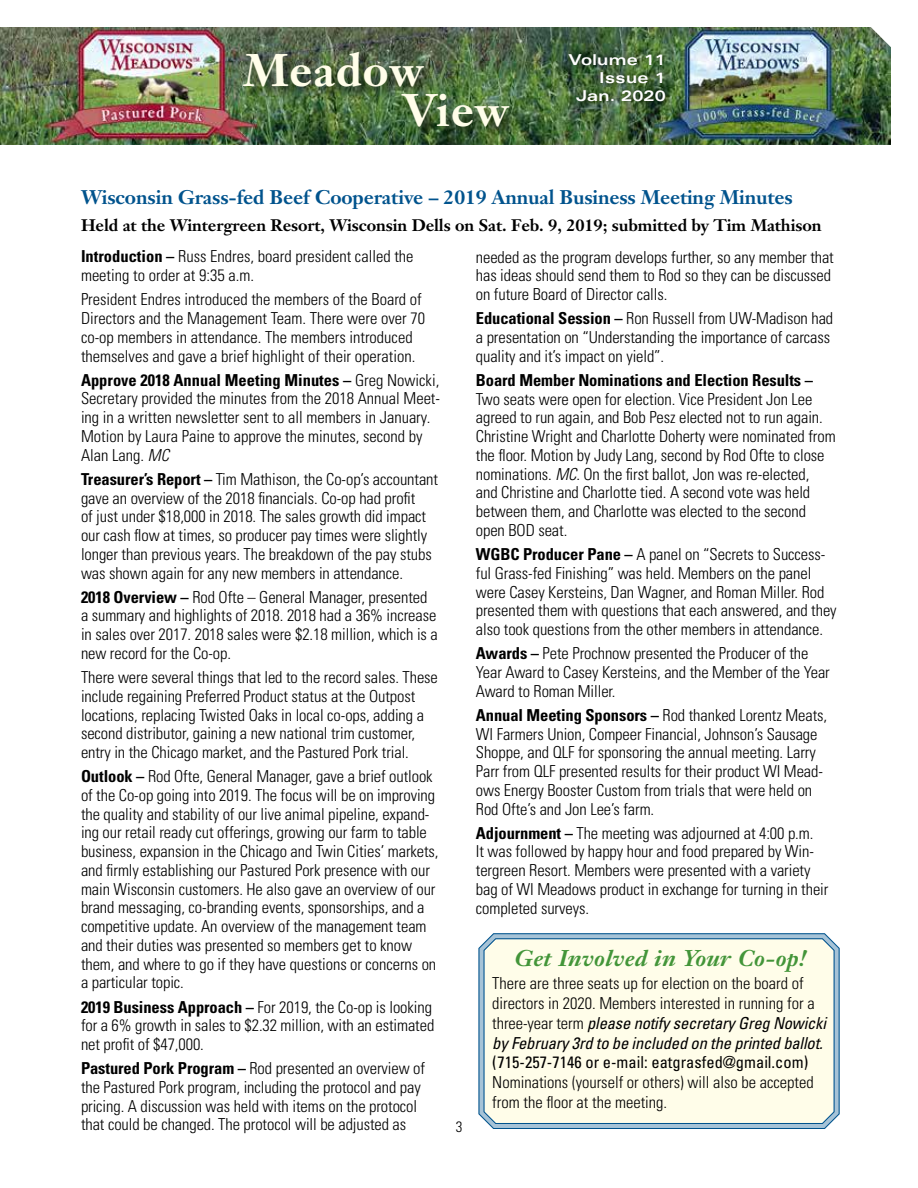
<style>
.page{position:relative;width:918px;height:1188px;background:#fff}
.page>*{position:absolute;margin:0;border:0;box-sizing:border-box;transform-origin:0 0}
.t1{font:700 45px "Janson Text";letter-spacing:.02em;color:#fffde9}
.t2{font:italic 700 22.5px "Janson Text";letter-spacing:.01em;color:#439539;scale:1.05 1}
.t3{font:700 19.5px "Janson Text";letter-spacing:-.005em;color:#00538d}
.t4{font:300 condensed 16.5px/18.8px "Univers";letter-spacing:-.005em;color:#000}
.t5{font:700 16.5px "Janson Text";letter-spacing:-.005em;color:#000}
.t6{font:condensed 16.5px "Univers";color:#000}
.t7{font:700 condensed 16.5px "Univers";letter-spacing:-.005em;color:#000}
.t8{font:700 expanded 15px/18px "Univers";letter-spacing:.025em;color:#fff;text-align:right}
.t9{font:300 condensed 15px "Univers";color:#000}
.s1{font-weight:700}
.s2{font-style:italic}
.s3{font-weight:400;font-style:italic}
</style>
<div class="page">
<img style="left:0;top:27px;width:891px;height:118px">
<div style="left:562px;top:46px;width:111px;height:62px;background:#000;opacity:.75"></div>
<div style="left:242px;top:50px;width:283px;height:92px;background:#000;opacity:.75"></div>
<svg style="left:478px;top:933px;width:362px;height:196px;background:#f5f6e6"></svg>
<div style="left:483px;top:938px;width:352px;height:186px;border:1px solid #00538d;border-radius:12px"></div>
<h1 class="t1" style="left:243px;top:41px;width:182px">Meadow</h1>
<h1 class="t1" style="left:402px;top:82px;width:108px">View</h1>
<p class="t8" style="left:568px;top:50px;width:99px">Volume 11<br>Issue 1</p>
<p class="t8" style="left:553px;top:52px;width:100px">Volume 10<br>Issue 1<br>Jan. 2019</p>
<p class="t8" style="left:576px;top:86px;width:91px">Jan. 2020</p>
<p class="t3" style="left:81px;top:185px;width:713px">Wisconsin Grass-fed Beef Cooperative – 2019 Annual Business Meeting Minutes</p>
<p class="t5" style="left:81px;top:214px;width:742px">Held at the Wintergreen Resort, Wisconsin Dells on Sat. Feb. 9, 2019; submitted by Tim Mathison</p>
<p class="t4" style="left:81px;top:247px;width:334px"><span class="s1">Introduction –</span> Russ Endres, board president called the meeting to order at 9:35 a.m.</p>
<p class="t4" style="left:81px;top:290px;width:346px">President Endres introduced the members of the Board of Directors and the Management Team. There were over 70 co-op members in attendance. The members introduced themselves and gave a brief highlight of their operation.</p>
<p class="t4" style="left:81px;top:370px;width:361px"><span class="s1">Approve 2018 Annual Meeting Minutes –</span> Greg Nowicki, Secretary provided the minutes from the 2018 Annual Meet&shy;ing in a written newsletter sent to all members in January.<br>Motion by Laura Paine to approve the minutes, second by Alan Lang. <span class="s2">MC</span></p>
<p class="t4" style="left:81px;top:469px;width:359px"><span class="s1">Treasurer’s Report –</span> Tim Mathison, the Co-op’s accountant gave an overview of the 2018 financials. Co-op had profit<br>of just under $18,000 in 2018. The sales growth did impact our cash flow at times, so producer pay times were slightly longer than previous years. The breakdown of the pay stubs was shown again for any new members in attendance.</p>
<p class="t4" style="left:81px;top:587px;width:358px"><span class="s1">2018 Overview –</span> Rod Ofte – General Manager, presented a summary and highlights of 2018. 2018 had a 36% increase in sales over 2017. 2018 sales were $2.18 million, which is a new record for the Co-op.</p>
<p class="t4" style="left:81px;top:668px;width:358px">There were several things that led to the record sales. These include regaining Preferred Product status at the Outpost locations, replacing Twisted Oaks in local co-ops, adding a second distributor, gaining a new national trim customer, entry in the Chicago market, and the Pastured Pork trial.</p>
<p class="t4" style="left:81px;top:767px;width:359px"><span class="s1">Outlook –</span> Rod Ofte, General Manager, gave a brief outlook of the Co-op going into 2019. The focus will be on improving the quality and stability of our live animal pipeline, expand&shy;ing our retail ready cut offerings, growing our farm to table business, expansion in the Chicago and Twin Cities’ markets, and firmly establishing our Pastured Pork presence with our main Wisconsin customers. He also gave an overview of our brand messaging, co-branding events, sponsorships, and a competitive update. An overview of the management team and their duties was presented so members get to know them, and where to go if they have questions or concerns on a particular topic.</p>
<p class="t4" style="left:81px;top:997px;width:355px"><span class="s1">2019 Business Approach –</span> For 2019, the Co-op is looking for a 6% growth in sales to $2.32 million, with an estimated net profit of $47,000.</p>
<p class="t4" style="left:81px;top:1059px;width:346px"><span class="s1">Pastured Pork Program –</span> Rod presented an overview of the Pastured Pork program, including the protocol and pay pricing. A discussion was held with items on the protocol that could be changed. The protocol will be adjusted as</p>
<p class="t4" style="left:476px;top:247px;width:360px">needed as the program develops further, so any member that has ideas should send them to Rod so they can be discussed on future Board of Director calls.</p>
<p class="t4" style="left:476px;top:309px;width:359px"><span class="s1">Educational Session –</span> Ron Russell from UW-Madison had a presentation on “Understanding the importance of carcass quality and it’s impact on yield”.</p>
<p class="t7" style="left:476px;top:370px;width:339px">Board Member Nominations and Election Results –</p>
<p class="t4" style="left:476px;top:389px;width:361px">Two seats were open for election. Vice President Jon Lee agreed to run again, and Bob Pesz elected not to run again.<br>Christine Wright and Charlotte Doherty were nominated from the floor. Motion by Judy Lang, second by Rod Ofte to close nominations. <span class="s2">MC</span>. On the first ballot, Jon was re-elected,<br>and Christine and Charlotte tied. A second vote was held between them, and Charlotte was elected to the second open BOD seat.</p>
<p class="t4" style="left:476px;top:545px;width:362px"><span class="s1">WGBC Producer Pane –</span> A panel on “Secrets to Success&shy;ful Grass-fed Finishing” was held. Members on the panel were Casey Kersteins, Dan Wagner, and Roman Miller. Rod presented them with questions that each answered, and they also took questions from the other members in attendance.</p>
<p class="t4" style="left:476px;top:644px;width:355px"><span class="s1">Awards –</span> Pete Prochnow presented the Producer of the<br>Year Award to Casey Kersteins, and the Member of the Year<br>Award to Roman Miller.</p>
<p class="t4" style="left:476px;top:705px;width:353px"><span class="s1">Annual Meeting Sponsors –</span> Rod thanked Lorentz Meats, WI Farmers Union, Compeer Financial, Johnson’s Sausage Shoppe, and QLF for sponsoring the annual meeting. Larry Parr from QLF presented results for their product WI Mead&shy;ows Energy Booster Custom from trials that were held on Rod Ofte’s and Jon Lee’s farm.</p>
<p class="t4" style="left:476px;top:823px;width:354px"><span class="s1">Adjournment –</span> The meeting was adjourned at 4:00 p.m.<br>It was followed by happy hour and food prepared by Win&shy;tergreen Resort. Members were presented with a variety bag of WI Meadows product in exchange for turning in their completed surveys.</p>
<h2 class="t2" style="left:514px;top:943px;width:280px">Get Involved in Your Co-op!</h2>
<p class="t4" style="left:492px;top:973px;width:335px;line-height:19.8px">There are three seats up for election on the board of directors in 2020. Members interested in running for a three-year term <span class="s3">please notify secretary Greg Nowicki by February 3rd to be included on the printed ballot.</span></p>
<p class="t6" style="left:492px;top:1052px;width:318px">(715-257-7146 or e-mail: eatgrasfed@gmail.com)</p>
<p class="t4" style="left:492px;top:1072px;width:323px;line-height:19.8px">Nominations (yourself or others) will also be accepted from the floor at the meeting.</p>
<p class="t9" style="left:456px;top:1118px;width:8px">3</p>
</div>
